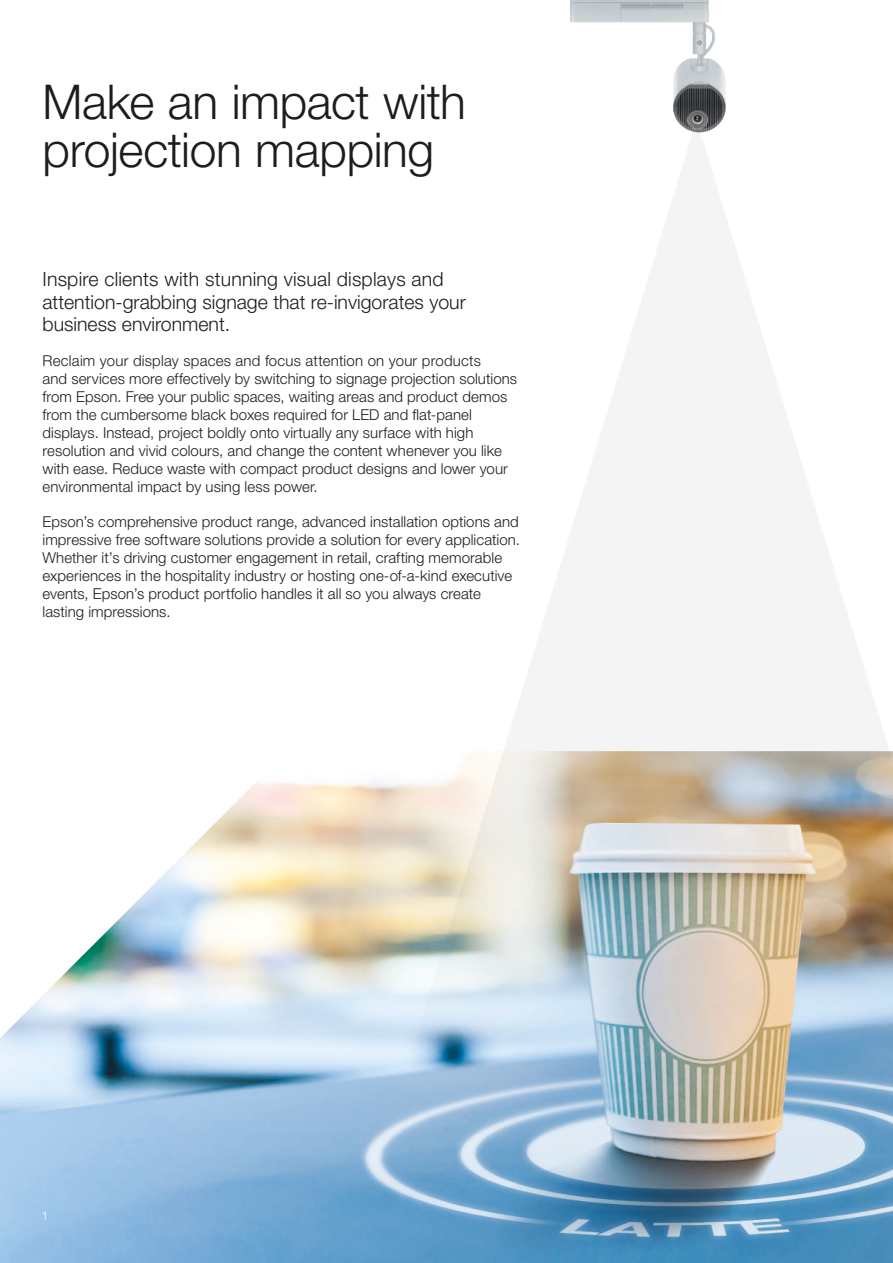
<style>
.page{position:relative;width:893px;height:1263px;background:#fff}
.page>*{position:absolute;margin:0;border:0;box-sizing:border-box;transform-origin:0 0}
.t1{font:300 48px/48px "Helvetica Neue LT Pro";letter-spacing:-.01em;color:#1d1d1b}
.t2{font:300 19.5px/22.5px "Helvetica Neue LT Pro";color:#1d1d1b}
.t3{font:300 15px/18px "Helvetica Neue LT Pro";letter-spacing:.005em;color:#1d1d1b}
.t4{font:300 12px "Helvetica Neue LT Pro";color:#fff}
</style>
<div class="page">
<img style="left:0;top:780px;width:893px;height:483px">
<img style="left:570px;top:0;width:156px;height:119px">
<img style="left:379px;top:119px;width:514px;height:1037px">
<h1 class="t1" style="left:43px;top:77px;width:425px">Make an impact with projection mapping</h1>
<h2 class="t2" style="left:43px;top:267px;width:425px">Inspire clients with stunning visual displays and attention-grabbing signage that re-invigorates your business environment.</h2>
<p class="t3" style="left:43px;top:351px;width:476px">Reclaim your display spaces and focus attention on your products<br>and services more effectively by switching to signage projection solutions from Epson. Free your public spaces, waiting areas and product demos from the cumbersome black boxes required for LED and flat-panel displays. Instead, project boldly onto virtually any surface with high resolution and vivid colours, and change the content whenever you like with ease. Reduce waste with compact product designs and lower your environmental impact by using less power.</p>
<p class="t3" style="left:43px;top:512px;width:479px">Epson’s comprehensive product range, advanced installation options and impressive free software solutions provide a solution for every application.<br>Whether it’s driving customer engagement in retail, crafting memorable experiences in the hospitality industry or hosting one-of-a-kind executive events, Epson’s product portfolio handles it all so you always create lasting impressions.</p>
<p class="t4" style="left:42px;top:1208px;width:8px">1</p>
</div>
